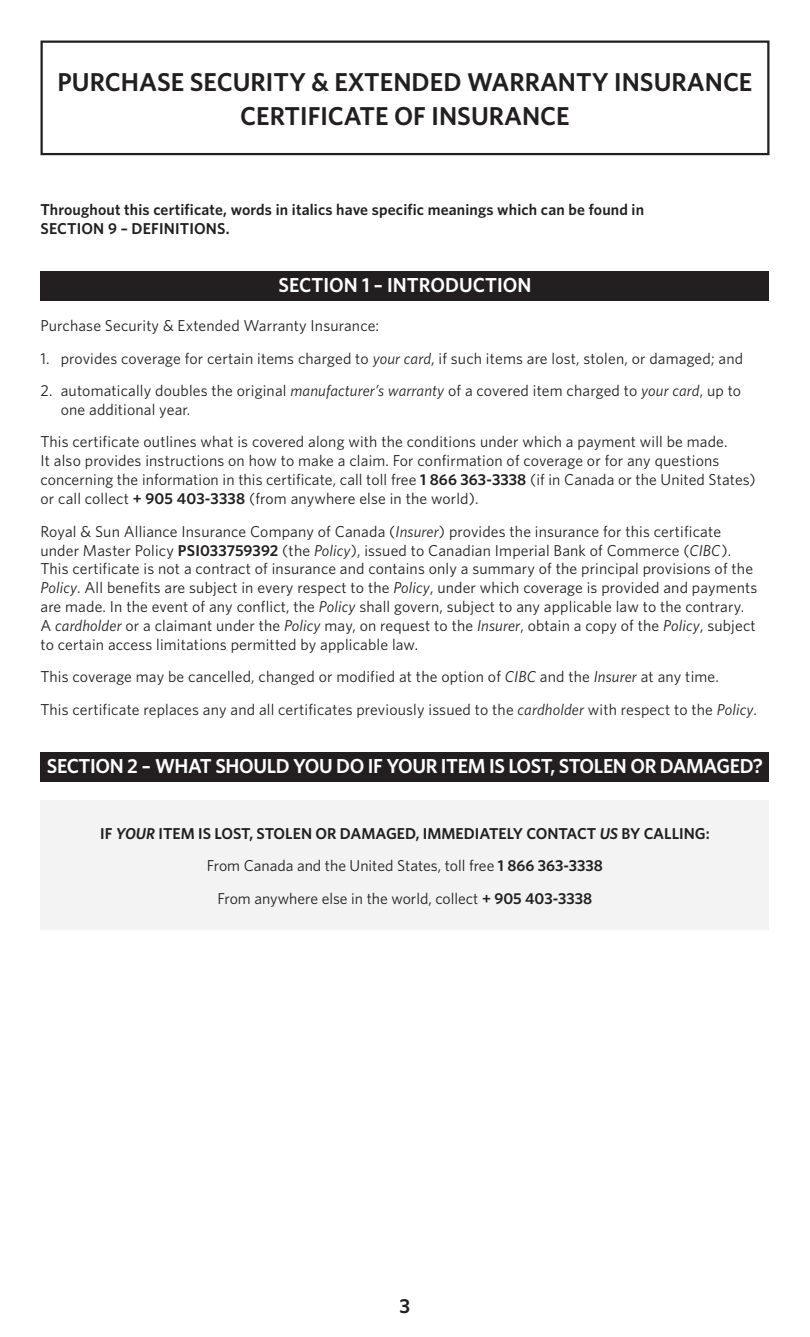
<style>
.page{position:relative;width:810px;height:1337px;background:#fff}
.page>*{position:absolute;margin:0;border:0;box-sizing:border-box;transform-origin:0 0}
.Heading_H2{font:600 25.88px/33.8px "Whitney";color:#231f20;text-align:center}
.Heading_H3_-_Knock_o{font:600 20.25px "Whitney";letter-spacing:-.02em;color:#fff}
.Heading_H3_-_Knock_o-2{font:600 20.25px "Whitney";color:#fff}
.t1{font:600 20.25px "Whitney";color:#231f20}
.Body_Text{font:15.75px/18.9px "Whitney";letter-spacing:.01em;color:#231f20}
.Body_Text-2{font:600 15.75px/18.9px "Whitney";letter-spacing:.01em;color:#231f20}
.Body_Text_centered{font:15.75px "Whitney";color:#231f20}
.Body_Text_centered-2{font:600 15.75px "Whitney";color:#231f20}
.s1{font-style:italic}
.s2{font-weight:600}
</style>
<div class="page">
<div style="left:40px;top:271px;width:730px;height:30px;background:#231f20"></div>
<div style="left:40px;top:752px;width:730px;height:29px;background:#231f20"></div>
<div style="left:40px;top:40px;width:730px;height:115px;border:2px solid #231f20"></div>
<div style="left:40px;top:800px;width:730px;height:129px;background:#f2f3f2"></div>
<h1 class="Heading_H2" style="left:58px;top:65px;width:696px">PURCHASE SECURITY &amp; EXTENDED WARRANTY INSURANCE<br>CERTIFICATE OF INSURANCE</h1>
<p class="Body_Text-2" style="left:40px;top:200px;width:605px">Throughout this certificate, words in italics have specific meanings which can be found in<br>SECTION 9 – DEFINITIONS.</p>
<h3 class="Heading_H3_-_Knock_o-2" style="left:279px;top:272px;width:254px">SECTION 1 – INTRODUCTION</h3>
<p class="Body_Text" style="left:40px;top:316px;width:340px">Purchase Security &amp; Extended Warranty Insurance:</p>
<p class="Body_Text" style="left:40px;top:348px;width:704px">1. provides coverage for certain items charged to <span class="s1">your card</span>, if such items are lost, stolen, or damaged; and</p>
<p class="Body_Text" style="left:61px;top:381px;width:682px;text-indent:-20px">2. automatically doubles the original <span class="s1">manufacturer’s warranty</span> of a covered item charged to <span class="s1">your card</span>, up to one additional year.</p>
<p class="Body_Text" style="left:40px;top:432px;width:717px">This certificate outlines what is covered along with the conditions under which a payment will be made.<br>It also provides instructions on how to make a claim. For confirmation of coverage or for any questions concerning the information in this certificate, call toll free <span class="s2">1 866 363-3338</span> (if in Canada or the United States) or call collect <span class="s2">+ 905 403-3338</span> (from anywhere else in the world).</p>
<p class="Body_Text" style="left:40px;top:521px;width:719px">Royal &amp; Sun Alliance Insurance Company of Canada (<span class="s1">Insurer</span>) provides the insurance for this certificate under Master Policy <span class="s2">PSI033759392</span> (the <span class="s1">Policy</span>), issued to Canadian Imperial Bank of Commerce (<span class="s1">CIBC</span>).<br>This certificate is not a contract of insurance and contains only a summary of the principal provisions of the <span class="s1">Policy</span>. All benefits are subject in every respect to the <span class="s1">Policy</span>, under which coverage is provided and payments are made. In the event of any conflict, the <span class="s1">Policy</span> shall govern, subject to any applicable law to the contrary.<br>A <span class="s1">cardholder</span> or a claimant under the <span class="s1">Policy</span> may, on request to the <span class="s1">Insurer</span>, obtain a copy of the <span class="s1">Policy</span>, subject to certain access limitations permitted by applicable law.</p>
<p class="Body_Text" style="left:40px;top:667px;width:680px">This coverage may be cancelled, changed or modified at the option of <span class="s1">CIBC</span> and the <span class="s1">Insurer</span> at any time.</p>
<p class="Body_Text" style="left:40px;top:699px;width:718px">This certificate replaces any and all certificates previously issued to the <span class="s1">cardholder</span> with respect to the <span class="s1">Policy</span>.</p>
<h3 class="Heading_H3_-_Knock_o" style="left:47px;top:752px;width:718px">SECTION 2 – WHAT SHOULD YOU DO IF YOUR ITEM IS LOST, STOLEN OR DAMAGED?</h3>
<p class="Body_Text_centered-2" style="left:100px;top:823px;width:611px">IF <span class="s1">YOUR</span> ITEM IS LOST, STOLEN OR DAMAGED, IMMEDIATELY CONTACT <span class="s1">US</span> BY CALLING:</p>
<p class="Body_Text_centered" style="left:207px;top:855px;width:398px">From Canada and the United States, toll free <span class="s2">1 866 363-3338</span></p>
<p class="Body_Text_centered" style="left:218px;top:887px;width:376px">From anywhere else in the world, collect <span class="s2">+ 905 403-3338</span></p>
<p class="t1" style="left:400px;top:1292px;width:12px">3</p>
</div>
